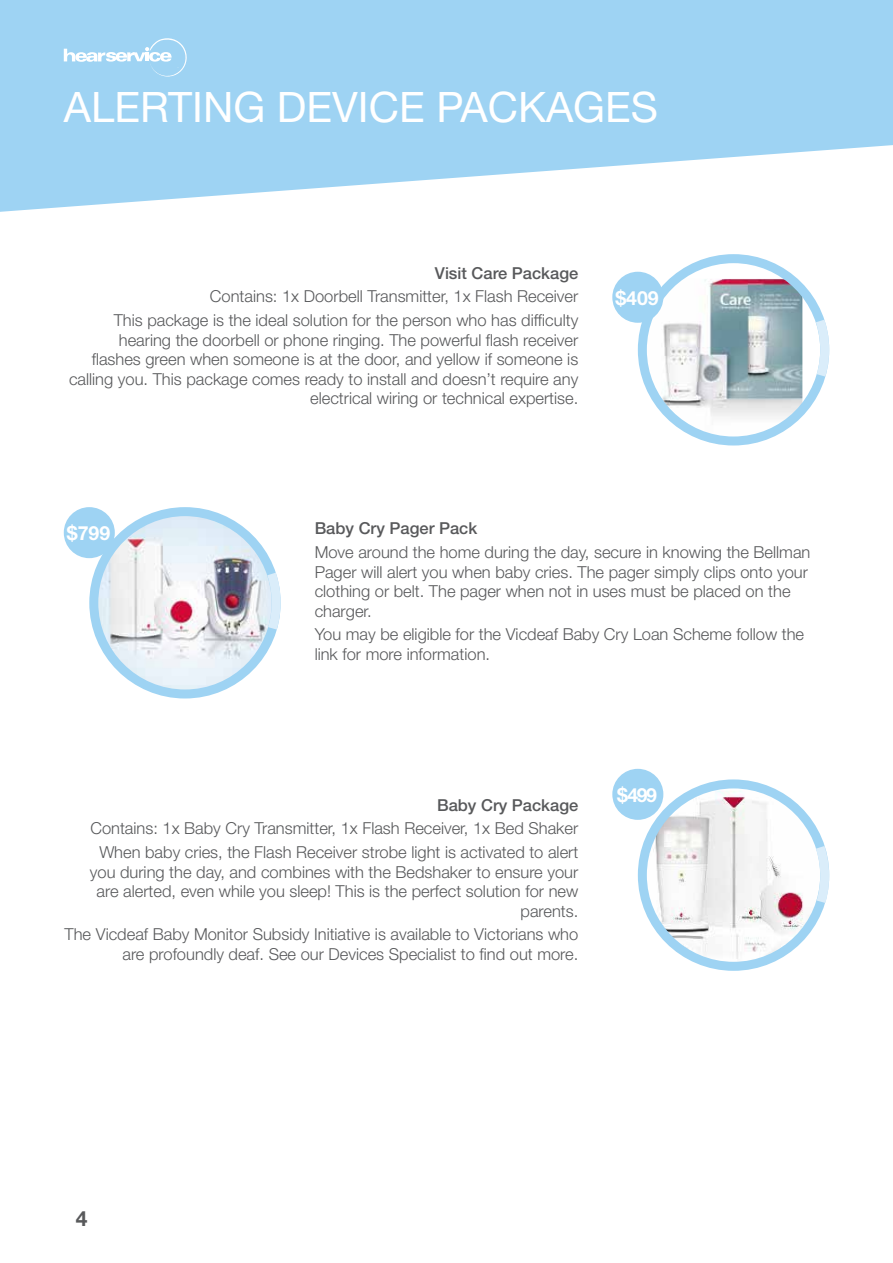
<style>
.page{position:relative;width:893px;height:1263px;background:#fff}
.page>*{position:absolute;margin:0;border:0;box-sizing:border-box;transform-origin:0 0}
.t1{font:42px "Helvetica Neue";color:#fff}
.t2{font:700 21px "Helvetica Neue";color:#58595b}
.t3{font:700 19.5px "Helvetica Neue";color:#fff}
.t4{font:300 16.5px/19.5px "Helvetica Neue";color:#58595b;text-align:right}
.t5{font:500 16.5px "Helvetica Neue";color:#58595b}
</style>
<div class="page">
<svg style="left:0;top:0;width:893px;height:212px;fill:#9ed3f3"></svg>
<svg style="left:64px;top:36px;width:124px;height:41px"></svg>
<img style="left:644px;top:279px;width:158px;height:158px">
<div style="left:638px;top:254px;width:191px;height:191px;border:9px solid #9ed3f3;border-radius:50%"></div>
<svg style="left:810px;top:310px;width:20px;height:77px"></svg>
<div style="left:612px;top:272px;width:51px;height:51px;background:#9ed3f3;border-radius:50%"></div>
<img style="left:642px;top:790px;width:180px;height:176px">
<div style="left:638px;top:779px;width:191px;height:192px;border:9px solid #9ed3f3;border-radius:50%"></div>
<svg style="left:809px;top:836px;width:21px;height:77px"></svg>
<div style="left:612px;top:769px;width:51px;height:51px;background:#9ed3f3;border-radius:50%"></div>
<img style="left:94px;top:512px;width:182px;height:182px;border-radius:91px">
<div style="left:89px;top:507px;width:192px;height:191px;border:9px solid #9ed3f3;border-radius:50%"></div>
<svg style="left:260px;top:563px;width:21px;height:76px"></svg>
<div style="left:64px;top:507px;width:51px;height:51px;background:#9ed3f3;border-radius:50%"></div>
<h1 class="t1" style="left:64px;top:82px;width:596px">ALERTING DEVICE PACKAGES</h1>
<p class="t5" style="left:435px;top:263px;width:145px">Visit Care Package</p>
<p class="t4" style="left:114px;top:284px;width:466px;line-height:23.7px">Contains: 1x Doorbell Transmitter, 1x Flash Receiver<br>This package is the ideal solution for the person who has difficulty</p>
<p class="t4" style="left:69px;top:330px;width:511px">hearing the doorbell or phone ringing. The powerful flash receiver flashes green when someone is at the door, and yellow if someone is calling you. This package comes ready to install and doesn’t require any electrical wiring or technical expertise.</p>
<p class="t3" style="left:615px;top:286px;width:45px">$409</p>
<p class="t3" style="left:67px;top:521px;width:45px">$799</p>
<p class="t5" style="left:315px;top:519px;width:164px">Baby Cry Pager Pack</p>
<p class="t4" style="left:315px;top:542px;width:497px;text-align:left">Move around the home during the day, secure in knowing the Bellman Pager will alert you when baby cries. The pager simply clips onto your clothing or belt. The pager when not in uses must be placed on the charger.</p>
<p class="t4" style="left:315px;top:624px;width:491px;text-align:left">You may be eligible for the Vicdeaf Baby Cry Loan Scheme follow the link for more information.</p>
<p class="t5" style="left:437px;top:795px;width:143px">Baby Cry Package</p>
<p class="t4" style="left:90px;top:816px;width:489px;line-height:23.7px;text-align:center">Contains: 1x Baby Cry Transmitter, 1x Flash Receiver, 1x Bed Shaker<br>When baby cries, the Flash Receiver strobe light is activated to alert</p>
<p class="t4" style="left:90px;top:862px;width:490px">you during the day, and combines with the Bedshaker to ensure your are alerted, even while you sleep! This is the perfect solution for new parents.</p>
<p class="t4" style="left:65px;top:924px;width:515px">The Vicdeaf Baby Monitor Subsidy Initiative is available to Victorians who are profoundly deaf. See our Devices Specialist to find out more.</p>
<p class="t3" style="left:617px;top:783px;width:41px">$499</p>
<p class="t2" style="left:76px;top:1205px;width:13px">4</p>
</div>
